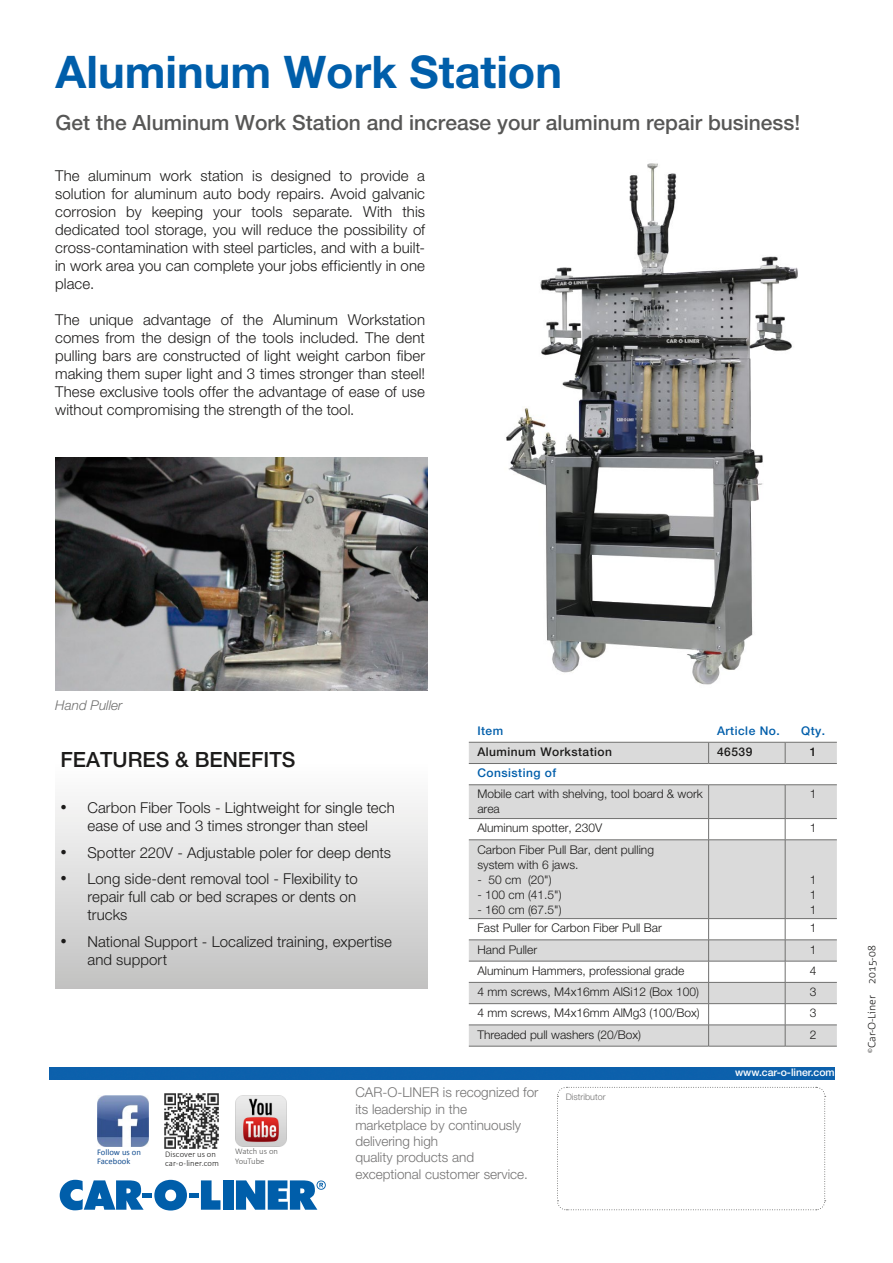
<style>
.page{position:relative;width:893px;height:1263px;background:#fff}
.page>*{position:absolute;margin:0;border:0;box-sizing:border-box;transform-origin:0 0}
.t1{font:700 45px "Helvetica Neue LT Pro";color:#005eaa}
.t2{font:500 21px "Helvetica Neue LT Pro";color:#575756}
.t3{font:500 21px "Helvetica Neue LT Pro";color:#1c1b1a}
.t4{font:300 15px/18px "Helvetica Neue LT Pro";letter-spacing:.005em;color:#1c1b1a;text-align:justify}
.t5{font:300 13.5px/16.2px "Helvetica Neue LT Pro";color:#747373}
.t6{font:italic 300 13.5px "Helvetica Neue LT Pro";color:#70706f}
.t7{font:300 12px/15px "Helvetica Neue LT Pro";color:#1c1b1a}
.t8{font:500 12px "Helvetica Neue LT Pro";letter-spacing:.04em;color:#005eaa}
.t9{font:500 12px "Helvetica Neue LT Pro";letter-spacing:.04em;color:#1c1b1a}
.t10{font:500 10.5px "Helvetica Neue LT Pro";color:#fff}
.t11{font:300 10.5px "Corpid C1";color:#1c1b1a}
.t12{font:300 9px "Helvetica Neue LT Pro";color:#747373}
.t13{font:300 8.55px/9.9px "Calibri";letter-spacing:.01em;color:#1c1b1a}
.t14{font:8.55px/9.9px "Calibri";color:#154f91}
.t15{font:300 8.55px/9.9px "Calibri";color:#575756}
.s1{font-family:"Times New Roman";font-weight:400;font-size:18px}
</style>
<div class="page">
<div style="left:50px;top:1067px;width:485px;height:12px;background:#0c60ac"></div>
<div style="left:535px;top:1067px;width:299px;height:12px;background:#0c60ac"></div>
<svg style="left:557px;top:1086px;width:269px;height:124px"></svg>
<svg style="left:60px;top:1180px;width:84px;height:30px"></svg>
<div style="left:143px;top:1193px;width:9px;height:5px;background:#005eaa"></div>
<svg style="left:154px;top:1180px;width:33px;height:30px"></svg>
<div style="left:189px;top:1193px;width:9px;height:5px;background:#005eaa"></div>
<svg style="left:201px;top:1180px;width:19px;height:30px"></svg>
<div style="left:223px;top:1180px;width:11px;height:30px;background:#005eaa"></div>
<svg style="left:236px;top:1180px;width:90px;height:30px"></svg>
<img style="left:164px;top:1094px;width:55px;height:54px">
<img style="left:97px;top:1096px;width:51px;height:51px">
<img style="left:236px;top:1095px;width:51px;height:52px">
<svg style="left:469px;top:743px;width:368px;height:303px;fill:#dadada"></svg>
<hr style="left:469px;top:742px;width:240px;height:1px;background:#70706f">
<hr style="left:709px;top:742px;width:76px;height:1px;background:#70706f">
<svg style="left:708px;top:742px;width:1px;height:21px"></svg>
<hr style="left:785px;top:742px;width:52px;height:1px;background:#70706f">
<svg style="left:785px;top:742px;width:1px;height:21px"></svg>
<hr style="left:469px;top:763px;width:240px;height:1px;background:#70706f">
<hr style="left:709px;top:763px;width:76px;height:1px;background:#70706f">
<hr style="left:785px;top:763px;width:52px;height:1px;background:#70706f">
<hr style="left:469px;top:784px;width:240px;height:1px;background:#70706f">
<hr style="left:709px;top:784px;width:76px;height:1px;background:#70706f">
<hr style="left:708px;top:785px;width:1px;height:33px;background:#70706f">
<hr style="left:785px;top:784px;width:52px;height:1px;background:#70706f">
<hr style="left:785px;top:785px;width:1px;height:33px;background:#70706f">
<hr style="left:469px;top:818px;width:240px;height:1px;background:#70706f">
<hr style="left:709px;top:818px;width:76px;height:1px;background:#70706f">
<svg style="left:708px;top:819px;width:1px;height:20px"></svg>
<hr style="left:785px;top:818px;width:52px;height:1px;background:#70706f">
<svg style="left:785px;top:819px;width:1px;height:20px"></svg>
<hr style="left:469px;top:839px;width:240px;height:1px;background:#70706f">
<hr style="left:709px;top:839px;width:76px;height:1px;background:#70706f">
<hr style="left:708px;top:840px;width:1px;height:78px;background:#70706f">
<hr style="left:785px;top:839px;width:52px;height:1px;background:#70706f">
<hr style="left:785px;top:840px;width:1px;height:78px;background:#70706f">
<hr style="left:469px;top:918px;width:240px;height:1px;background:#70706f">
<hr style="left:709px;top:918px;width:76px;height:1px;background:#70706f">
<hr style="left:785px;top:918px;width:52px;height:1px;background:#70706f">
<hr style="left:469px;top:939px;width:240px;height:1px;background:#70706f">
<hr style="left:709px;top:939px;width:76px;height:1px;background:#70706f">
<hr style="left:785px;top:939px;width:52px;height:1px;background:#70706f">
<hr style="left:469px;top:961px;width:240px;height:1px;background:#70706f">
<hr style="left:709px;top:961px;width:76px;height:1px;background:#70706f">
<hr style="left:785px;top:961px;width:52px;height:1px;background:#70706f">
<hr style="left:469px;top:982px;width:240px;height:1px;background:#70706f">
<hr style="left:709px;top:982px;width:76px;height:1px;background:#70706f">
<hr style="left:785px;top:982px;width:52px;height:1px;background:#70706f">
<hr style="left:469px;top:1003px;width:240px;height:1px;background:#70706f">
<hr style="left:709px;top:1003px;width:76px;height:1px;background:#70706f">
<hr style="left:785px;top:1003px;width:52px;height:1px;background:#70706f">
<hr style="left:469px;top:1025px;width:240px;height:1px;background:#70706f">
<hr style="left:709px;top:1025px;width:76px;height:1px;background:#70706f">
<svg style="left:708px;top:919px;width:1px;height:127px"></svg>
<hr style="left:785px;top:1025px;width:52px;height:1px;background:#70706f">
<svg style="left:785px;top:919px;width:1px;height:127px"></svg>
<hr style="left:469px;top:1046px;width:240px;height:1px;background:#70706f">
<hr style="left:709px;top:1046px;width:76px;height:1px;background:#70706f">
<hr style="left:785px;top:1046px;width:52px;height:1px;background:#70706f">
<div style="left:55px;top:760px;width:372px;height:229px;background:linear-gradient(to bottom,#fff,#c2c2c2)"></div>
<img style="left:55px;top:457px;width:372px;height:233px">
<img style="left:506px;top:163px;width:292px;height:522px">
<h1 class="t1" style="left:56px;top:43px;width:508px">Aluminum Work Station</h1>
<h2 class="t2" style="left:56px;top:110px;width:746px">Get the Aluminum Work Station and increase your aluminum repair business!</h2>
<p class="t4" style="left:55px;top:166px;width:371px">The aluminum work station is designed to provide a solution for aluminum auto body repairs. Avoid galvanic corrosion by keeping your tools separate. With this dedicated tool storage, you will reduce the possibility of cross-contamination with steel particles, and with a built&shy;in work area you can complete your jobs efficiently in one place.</p>
<p class="t4" style="left:55px;top:310px;width:371px">The unique advantage of the Aluminum Workstation comes from the design of the tools included. The dent pulling bars are constructed of light weight carbon fiber making them super light and 3 times stronger than steel!<br>These exclusive tools offer the advantage of ease of use without compromising the strength of the tool.</p>
<p class="t6" style="left:55px;top:697px;width:69px">Hand Puller</p>
<h2 class="t3" style="left:60px;top:747px;width:236px">FEATURES &amp; BENEFITS</h2>
<p class="t4" style="left:60px;top:798px;width:336px;text-align:center"><span class="s1">•</span> Carbon Fiber Tools - Lightweight for single tech ease of use and 3 times stronger than steel</p>
<p class="t4" style="left:60px;top:843px;width:332px"><span class="s1">•</span> Spotter 220V - Adjustable poler for deep dents</p>
<p class="t4" style="left:87px;top:869px;width:272px;text-indent:-27px"><span class="s1">•</span> Long side-dent removal tool - Flexibility to repair full cab or bed scrapes or dents on trucks</p>
<p class="t4" style="left:87px;top:932px;width:306px;text-indent:-27px"><span class="s1">•</span> National Support - Localized training, expertise and support</p>
<p class="t8" style="left:477px;top:723px;width:27px">Item</p>
<p class="t8" style="left:717px;top:723px;width:64px">Article No.</p>
<p class="t8" style="left:801px;top:723px;width:26px">Qty.</p>
<p class="t9" style="left:477px;top:744px;width:136px">Aluminum Workstation</p>
<p class="t9" style="left:717px;top:744px;width:37px">46539</p>
<p class="t9" style="left:810px;top:744px;width:8px">1</p>
<p class="t8" style="left:477px;top:766px;width:80px">Consisting of</p>
<p class="t7" style="left:477px;top:786px;width:227px">Mobile cart with shelving, tool board &amp; work area</p>
<p class="t7" style="left:810px;top:786px;width:8px">1</p>
<p class="t7" style="left:477px;top:820px;width:126px">Aluminum spotter, 230V</p>
<p class="t7" style="left:810px;top:820px;width:8px">1</p>
<p class="t7" style="left:477px;top:841px;width:178px">Carbon Fiber Pull Bar, dent pulling system with 6 jaws.</p>
<p class="t7" style="left:477px;top:871px;width:76px">- 50 cm (20")</p>
<p class="t7" style="left:477px;top:886px;width:86px">- 100 cm (41.5")</p>
<p class="t7" style="left:477px;top:901px;width:86px">- 160 cm (67.5")</p>
<p class="t7" style="left:810px;top:871px;width:8px;text-align:justify">1<br>1<br>1</p>
<p class="t7" style="left:477px;top:920px;width:186px">Fast Puller for Carbon Fiber Pull Bar</p>
<p class="t7" style="left:810px;top:920px;width:8px">1</p>
<p class="t7" style="left:477px;top:941px;width:61px">Hand Puller</p>
<p class="t7" style="left:810px;top:941px;width:8px">1</p>
<p class="t7" style="left:477px;top:963px;width:208px">Aluminum Hammers, professional grade</p>
<p class="t7" style="left:810px;top:963px;width:8px">4</p>
<p class="t7" style="left:477px;top:984px;width:223px">4 mm screws, M4x16mm AlSi12 (Box 100)</p>
<p class="t7" style="left:810px;top:984px;width:8px">3</p>
<p class="t7" style="left:477px;top:1005px;width:224px">4 mm screws, M4x16mm AlMg3 (100/Box)</p>
<p class="t7" style="left:810px;top:1005px;width:8px">3</p>
<p class="t7" style="left:477px;top:1026px;width:165px">Threaded pull washers (20/Box)</p>
<p class="t7" style="left:810px;top:1026px;width:8px">2</p>
<p class="t10" style="left:735px;top:1066px;width:101px">www.car-o-liner.com</p>
<p class="t14" style="left:97px;top:1147px;width:45px">Follow us on<br>Facebook</p>
<p class="t15" style="left:235px;top:1146px;width:44px">Watch us on<br>YouTube</p>
<p class="t13" style="left:165px;top:1149px;width:55px">Discover us on car-o-liner.com</p>
<p class="t5" style="left:355px;top:1084px;width:185px">CAR-O-LINER is recognized for its leadership in the marketplace by continuously delivering high<br>quality products and exceptional customer service.</p>
<p class="t12" style="left:566px;top:1091px;width:41px">Distributor</p>
<p class="t11" style="left:865px;top:1053px;width:109px;rotate:-90deg"><sup>©</sup>Car-O-Liner 2015-08</p>
</div>
